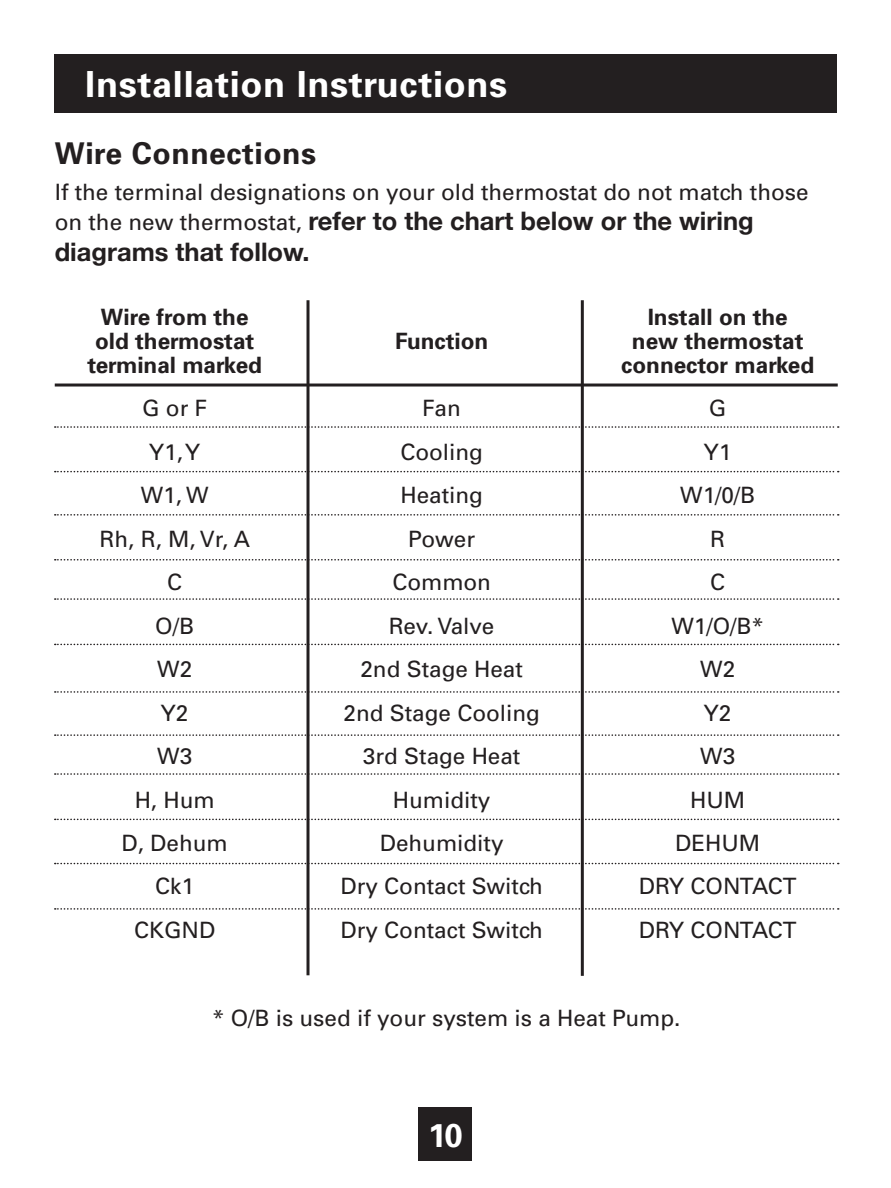
<style>
.page{position:relative;width:891px;height:1188px;background:#fff}
.page>*{position:absolute;margin:0;border:0;box-sizing:border-box;transform-origin:0 0}
.t1{font:700 36px "Univers";letter-spacing:.02em;color:#fff}
.t2{font:700 33px "Univers";color:#fff}
.t3{font:700 30px "Univers";letter-spacing:.02em;color:#231f20}
.t4{font:700 25.5px/30.6px "Helvetica Neue";color:#231f20}
.t5{font:22.5px "Univers";color:#231f20}
.t6{font:700 22.5px "Univers";color:#231f20}
.s1{font-family:"Univers";font-weight:400;font-size:22.5px}
</style>
<div class="page">
<div style="left:54px;top:54px;width:783px;height:58px;background:#231f20"></div>
<div style="left:418px;top:1107px;width:54px;height:54px;background:#231f20"></div>
<hr style="left:55px;top:384px;width:783px;height:3px;background:#231f20">
<svg style="left:55px;top:426px;width:784px;height:2px"></svg>
<svg style="left:55px;top:471px;width:784px;height:1px"></svg>
<svg style="left:55px;top:514px;width:784px;height:2px"></svg>
<svg style="left:55px;top:559px;width:784px;height:2px"></svg>
<svg style="left:55px;top:598px;width:784px;height:2px"></svg>
<svg style="left:55px;top:644px;width:784px;height:1px"></svg>
<svg style="left:55px;top:691px;width:784px;height:2px"></svg>
<svg style="left:55px;top:734px;width:784px;height:2px"></svg>
<svg style="left:55px;top:773px;width:784px;height:2px"></svg>
<svg style="left:55px;top:819px;width:784px;height:1px"></svg>
<hr style="left:307px;top:300px;width:3px;height:675px;background:#231f20">
<hr style="left:581px;top:300px;width:3px;height:676px;background:#231f20">
<svg style="left:55px;top:863px;width:784px;height:1px"></svg>
<svg style="left:55px;top:908px;width:784px;height:2px"></svg>
<h1 class="t1" style="left:85px;top:63px;width:423px">Installation Instructions</h1>
<h3 class="t3" style="left:55px;top:135px;width:263px">Wire Connections</h3>
<p class="t5" style="left:55px;top:179px;width:755px">If the terminal designations on your old thermostat do not match those</p>
<p class="t4" style="left:55px;top:207px;width:701px"><span class="s1">on the new thermostat,</span> refer to the chart below or the wiring diagrams that follow.</p>
<p class="t6" style="left:101px;top:303px;width:149px">Wire from the</p>
<p class="t6" style="left:648px;top:303px;width:142px">Install on the</p>
<p class="t6" style="left:95px;top:327px;width:161px">old thermostat</p>
<p class="t6" style="left:395px;top:327px;width:95px">Function</p>
<p class="t6" style="left:632px;top:327px;width:173px">new thermostat</p>
<p class="t6" style="left:87px;top:351px;width:176px">terminal marked</p>
<p class="t6" style="left:621px;top:351px;width:194px">connector marked</p>
<p class="t5" style="left:142px;top:395px;width:67px">G or F</p>
<p class="t5" style="left:423px;top:395px;width:40px">Fan</p>
<p class="t5" style="left:709px;top:395px;width:19px">G</p>
<p class="t5" style="left:149px;top:438px;width:52px">Y1, Y</p>
<p class="t5" style="left:400px;top:438px;width:84px">Cooling</p>
<p class="t5" style="left:704px;top:438px;width:29px">Y1</p>
<p class="t5" style="left:141px;top:482px;width:69px">W1, W</p>
<p class="t5" style="left:400px;top:482px;width:84px">Heating</p>
<p class="t5" style="left:680px;top:482px;width:77px">W1/0/B</p>
<p class="t5" style="left:99px;top:525px;width:152px">Rh, R, M, Vr, A</p>
<p class="t5" style="left:408px;top:525px;width:68px">Power</p>
<p class="t5" style="left:710px;top:525px;width:17px">R</p>
<p class="t5" style="left:167px;top:569px;width:17px">C</p>
<p class="t5" style="left:392px;top:569px;width:100px">Common</p>
<p class="t5" style="left:710px;top:569px;width:17px">C</p>
<p class="t5" style="left:155px;top:612px;width:40px">O/B</p>
<p class="t5" style="left:389px;top:612px;width:107px">Rev. Valve</p>
<p class="t5" style="left:671px;top:612px;width:94px">W1/O/B*</p>
<p class="t5" style="left:157px;top:656px;width:37px">W2</p>
<p class="t5" style="left:360px;top:656px;width:164px">2nd Stage Heat</p>
<p class="t5" style="left:700px;top:656px;width:37px">W2</p>
<p class="t5" style="left:161px;top:699px;width:29px">Y2</p>
<p class="t5" style="left:344px;top:699px;width:198px">2nd Stage Cooling</p>
<p class="t5" style="left:704px;top:699px;width:29px">Y2</p>
<p class="t5" style="left:157px;top:743px;width:37px">W3</p>
<p class="t5" style="left:363px;top:743px;width:159px">3rd Stage Heat</p>
<p class="t5" style="left:700px;top:743px;width:37px">W3</p>
<p class="t5" style="left:135px;top:786px;width:81px">H, Hum</p>
<p class="t5" style="left:393px;top:786px;width:99px">Humidity</p>
<p class="t5" style="left:690px;top:786px;width:56px">HUM</p>
<p class="t5" style="left:122px;top:830px;width:108px">D, Dehum</p>
<p class="t5" style="left:380px;top:830px;width:125px">Dehumidity</p>
<p class="t5" style="left:675px;top:830px;width:86px">DEHUM</p>
<p class="t5" style="left:155px;top:873px;width:40px">Ck1</p>
<p class="t5" style="left:341px;top:873px;width:204px">Dry Contact Switch</p>
<p class="t5" style="left:639px;top:873px;width:159px">DRY CONTACT</p>
<p class="t5" style="left:134px;top:917px;width:83px">CKGND</p>
<p class="t5" style="left:341px;top:917px;width:204px">Dry Contact Switch</p>
<p class="t5" style="left:639px;top:917px;width:159px">DRY CONTACT</p>
<p class="t5" style="left:212px;top:1005px;width:470px">* O/B is used if your system is a Heat Pump.</p>
<h2 class="t2" style="left:428px;top:1115px;width:36px">10</h2>
</div>
